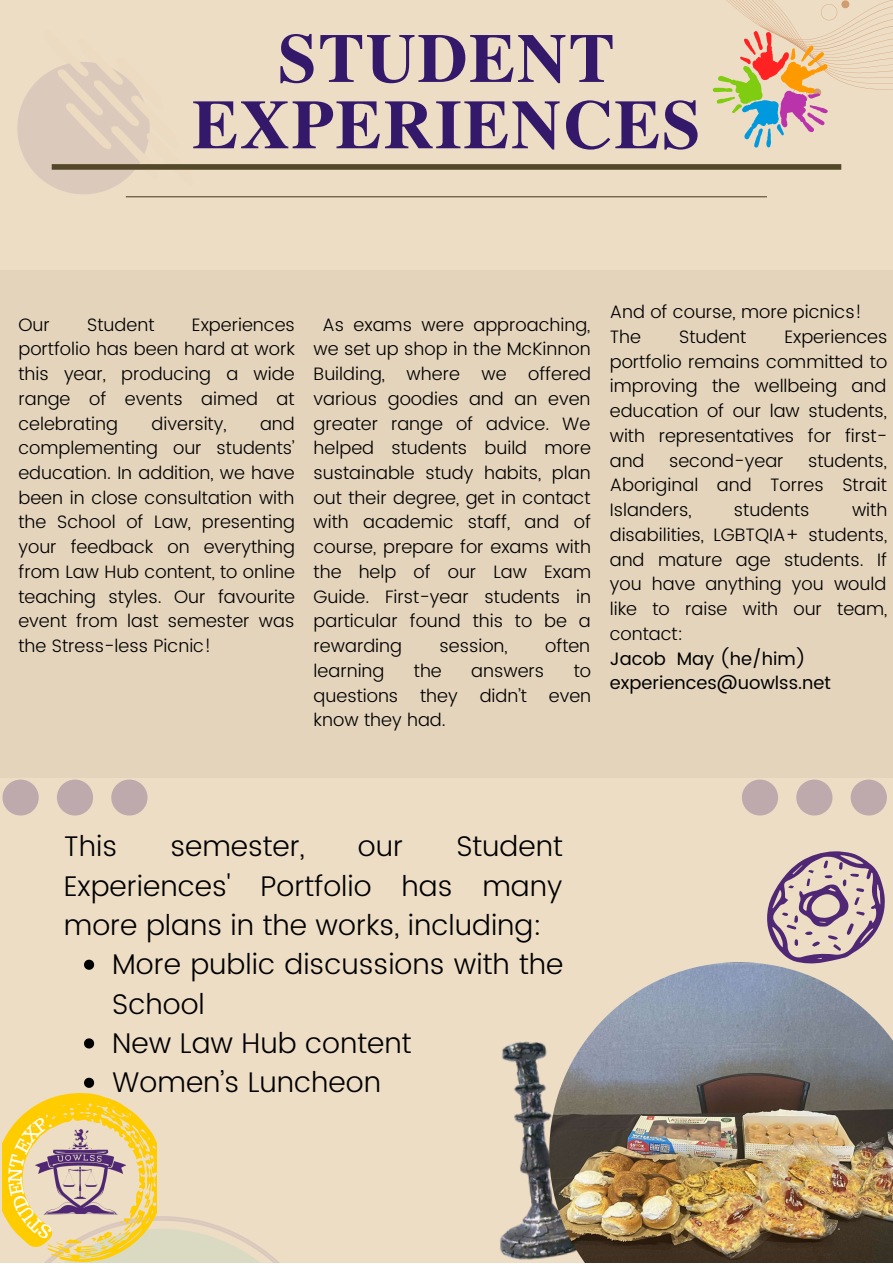
<style>
.page{position:relative;width:893px;height:1264px;background:#fff}
.page>*{position:absolute;margin:0;border:0;box-sizing:border-box;transform-origin:0 0}
.t1{font:700 69.3px/66.3px "Te X Gyre Termes";letter-spacing:.02em;color:#34186a;text-align:center}
.t2{font:300 28.5px/39.3px "Poppins";color:#000}
.t3{font:300 18px/24.8px "Poppins";color:#000;text-align:justify}
.t4{font:18px/24.8px "Poppins";color:#000}
</style>
<div class="page">
<div style="left:0;top:0;width:892px;height:1262px;background:#edddc5"></div>
<div style="left:0;top:270px;width:892px;height:507px;background:#e4d4bc"></div>
<svg style="left:17px;top:62px;width:133px;height:132px"></svg>
<hr style="left:126px;top:196px;width:640px;height:1px;background:#54482a">
<div style="left:52px;top:164px;width:789px;height:6px;background:#54482a"></div>
<svg style="left:742px;top:779px;width:144px;height:36px"></svg>
<svg style="left:2px;top:779px;width:145px;height:36px"></svg>
<svg style="left:84px;top:959px;width:10px;height:10px"></svg>
<svg style="left:84px;top:1038px;width:10px;height:10px"></svg>
<img style="left:500px;top:1041px;width:49px;height:219px">
<img style="left:549px;top:962px;width:343px;height:300px">
<svg style="left:755px;top:851px;width:137px;height:121px"></svg>
<svg style="left:712px;top:0;width:180px;height:148px"></svg>
<svg style="left:2px;top:1077px;width:276px;height:185px"></svg>
<h1 class="t1" style="left:192px;top:22px;width:510px">STUDENT<br>EXPERIENCES</h1>
<p class="t3" style="left:18px;top:312px;width:278px;text-indent:173px">Experiences portfolio has been hard at work this year, producing a wide range of events aimed at celebrating</p>
<p class="t3" style="left:18px;top:312px;width:33px">Our</p>
<p class="t3" style="left:87px;top:312px;width:69px">Student</p>
<p class="t3" style="left:152px;top:411px;width:76px">diversity,</p>
<p class="t3" style="left:18px;top:411px;width:278px;text-indent:241px">and complementing our students’ education. In addition, we have been in close consultation with the School of Law, presenting your feedback on everything from Law Hub content, to online teaching styles. Our favourite event from last semester was the Stress-less Picnic!</p>
<p class="t3" style="left:313px;top:312px;width:279px;text-indent:9px">As exams were approaching, we set up shop in the McKinnon Building, where we offered various goodies and an even greater range of advice. We helped students build more sustainable study habits, plan out their degree, get in contact with academic staff, and of course, prepare for exams with the help of our Law Exam Guide. First-year students in particular found this to be a rewarding</p>
<p class="t3" style="left:439px;top:633px;width:70px">session,</p>
<p class="t3" style="left:545px;top:633px;width:47px">often</p>
<p class="t3" style="left:313px;top:658px;width:72px">learning</p>
<p class="t3" style="left:414px;top:658px;width:29px">the</p>
<p class="t3" style="left:471px;top:658px;width:74px">answers</p>
<p class="t3" style="left:313px;top:658px;width:279px;text-indent:260px">to questions they didn’t even know they had.</p>
<p class="t3" style="left:609px;top:299px;width:254px">And of course, more picnics!<br>The</p>
<p class="t3" style="left:609px;top:324px;width:279px;text-indent:174px">Experiences portfolio remains committed to improving the wellbeing and education of our law students, with representatives for first&shy;and</p>
<p class="t3" style="left:679px;top:324px;width:69px">Student</p>
<p class="t3" style="left:609px;top:448px;width:279px;text-indent:198px">students, Aboriginal and Torres Strait Islanders,</p>
<p class="t3" style="left:669px;top:448px;width:116px">second-year</p>
<p class="t3" style="left:609px;top:497px;width:279px;text-indent:242px">with disabilities, LGBTQIA+ students, and mature age students. If you have anything you would like to raise with our team, contact:</p>
<p class="t4" style="left:609px;top:646px;width:223px">Jacob May (he/him) experiences@uowlss.net</p>
<p class="t3" style="left:734px;top:497px;width:77px">students</p>
<h2 class="t2" style="left:64px;top:826px;width:55px">This</h2>
<h2 class="t2" style="left:170px;top:826px;width:136px">semester,</h2>
<h2 class="t2" style="left:358px;top:826px;width:47px">our</h2>
<h2 class="t2" style="left:64px;top:826px;width:500px;text-align:justify;text-indent:392px">Student Experiences' Portfolio has many more plans in the works, including:</h2>
<h2 class="t2" style="left:112px;top:944px;width:452px">More public discussions with the<br>School<br>New Law Hub content<br>Women’s Luncheon</h2>
</div>
